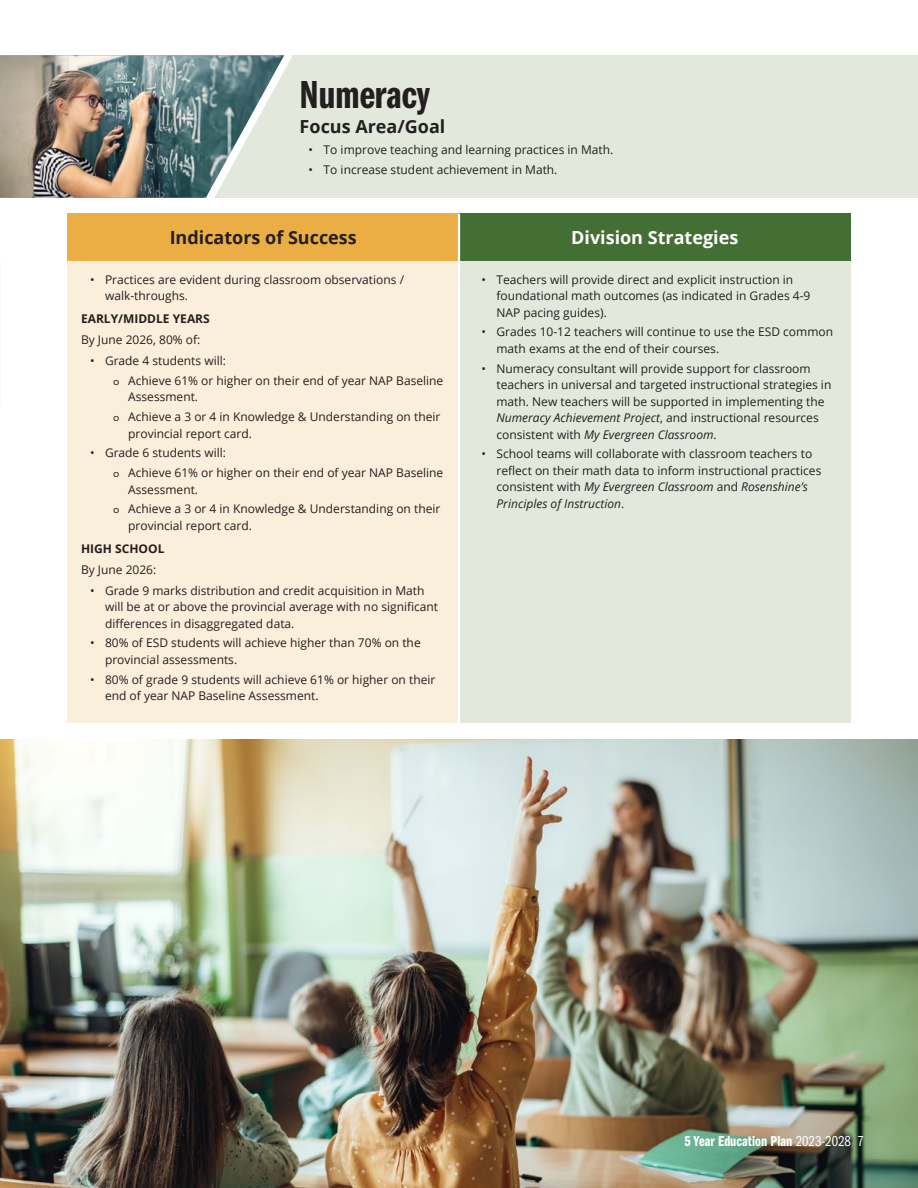
<style>
.page{position:relative;width:918px;height:1188px;background:#fff}
.page>*{position:absolute;margin:0;border:0;box-sizing:border-box;transform-origin:0 0}
.Subheader{font:40.5px "Franklin Gothic LT Pro Dm Cm";color:#231f20}
.Sub_Subheader{font:700 18px "Open Sans";color:#231f20}
.Sub_Subheader-2{font:700 18px "Open Sans";color:#fff}
.t1{font:15px "Franklin Gothic LT Pro Dm Cm";letter-spacing:.005em;color:#fff}
.Body_Smaller{font:12px/16.5px "Open Sans";color:#231f20}
.Body_Smaller-2{font:700 12px "Open Sans";color:#231f20}
.s1{font-family:"Futura PT"}
.s2{font-style:italic}
.s3{font-family:"Franklin Gothic LT Pro Bk Cm"}
</style>
<div class="page">
<img style="left:0;top:739px;width:918px;height:449px">
<div style="left:0;top:55px;width:918px;height:143px;background:#e3e8dd"></div>
<img style="left:0;top:55px;width:299px;height:256px">
<div style="left:68px;top:214px;width:391px;height:47px;background:#eaae45"></div>
<div style="left:459px;top:214px;width:391px;height:47px;background:#436f34"></div>
<div style="left:68px;top:261px;width:391px;height:462px;background:#faefda"></div>
<div style="left:459px;top:261px;width:391px;height:462px;background:#e3e8dd"></div>
<hr style="left:458px;top:214px;width:2px;height:47px;background:#fff">
<hr style="left:458px;top:261px;width:2px;height:462px;background:#fff">
<p class="Subheader" style="left:300px;top:72px;width:132px">Numeracy</p>
<p class="Sub_Subheader" style="left:300px;top:114px;width:147px">Focus Area/Goal</p>
<p class="Body_Smaller" style="left:309px;top:141px;width:306px">• To improve teaching and learning practices in Math.</p>
<p class="Body_Smaller" style="left:309px;top:161px;width:250px">• To increase student achievement in Math.</p>
<p class="Sub_Subheader" style="left:170px;top:225px;width:189px">Indicators of Success</p>
<p class="Sub_Subheader-2" style="left:571px;top:225px;width:169px">Division Strategies</p>
<p class="Body_Smaller" style="left:105px;top:271px;width:301px;text-indent:-15px">• Practices are evident during classroom observations / walk-throughs.</p>
<p class="Body_Smaller-2" style="left:81px;top:311px;width:130px">EARLY/MIDDLE YEARS</p>
<p class="Body_Smaller" style="left:81px;top:331px;width:121px">By June 2026, 80% of:</p>
<p class="Body_Smaller" style="left:90px;top:352px;width:137px">• Grade 4 students will:</p>
<p class="Body_Smaller" style="left:128px;top:372px;width:317px;text-indent:-15px"><span class="s1">o</span> Achieve 61% or higher on their end of year NAP Baseline<br>Assessment.</p>
<p class="Body_Smaller" style="left:128px;top:408px;width:314px;text-indent:-15px"><span class="s1">o</span> Achieve a 3 or 4 in Knowledge &amp; Understanding on their provincial report card.</p>
<p class="Body_Smaller" style="left:90px;top:444px;width:137px">• Grade 6 students will:</p>
<p class="Body_Smaller" style="left:128px;top:464px;width:317px;text-indent:-15px"><span class="s1">o</span> Achieve 61% or higher on their end of year NAP Baseline<br>Assessment.</p>
<p class="Body_Smaller" style="left:128px;top:500px;width:314px;text-indent:-15px"><span class="s1">o</span> Achieve a 3 or 4 in Knowledge &amp; Understanding on their provincial report card.</p>
<p class="Body_Smaller-2" style="left:81px;top:540px;width:85px">HIGH SCHOOL</p>
<p class="Body_Smaller" style="left:81px;top:561px;width:77px">By June 2026:</p>
<p class="Body_Smaller" style="left:105px;top:582px;width:335px;text-indent:-15px">• Grade 9 marks distribution and credit acquisition in Math will be at or above the provincial average with no significant differences in disaggregated data.</p>
<p class="Body_Smaller" style="left:105px;top:634px;width:317px;text-indent:-15px">• 80% of ESD students will achieve higher than 70% on the provincial assessments.</p>
<p class="Body_Smaller" style="left:105px;top:671px;width:332px;text-indent:-15px">• 80% of grade 9 students will achieve 61% or higher on their end of year NAP Baseline Assessment.</p>
<p class="Body_Smaller" style="left:496px;top:271px;width:315px;text-indent:-15px">• Teachers will provide direct and explicit instruction in foundational math outcomes (as indicated in Grades 4-9<br>NAP pacing guides).</p>
<p class="Body_Smaller" style="left:496px;top:324px;width:338px;text-indent:-15px">• Grades 10-12 teachers will continue to use the ESD common math exams at the end of their courses.</p>
<p class="Body_Smaller" style="left:496px;top:360px;width:336px;text-indent:-15px">• Numeracy consultant will provide support for classroom teachers in universal and targeted instructional strategies in math. New teachers will be supported in implementing the <span class="s2">Numeracy Achievement Project</span>, and instructional resources consistent with <span class="s2">My Evergreen Classroom</span>.</p>
<p class="Body_Smaller" style="left:496px;top:445px;width:326px;text-indent:-15px">• School teams will collaborate with classroom teachers to reflect on their math data to inform instructional practices consistent with <span class="s2">My Evergreen Classroom</span> and <span class="s2">Rosenshine’s Principles of Instruction</span>.</p>
<p class="t1" style="left:685px;top:1133px;width:181px">5 Year Education Plan <span class="s3">2023-2028 7</span></p>
</div>
